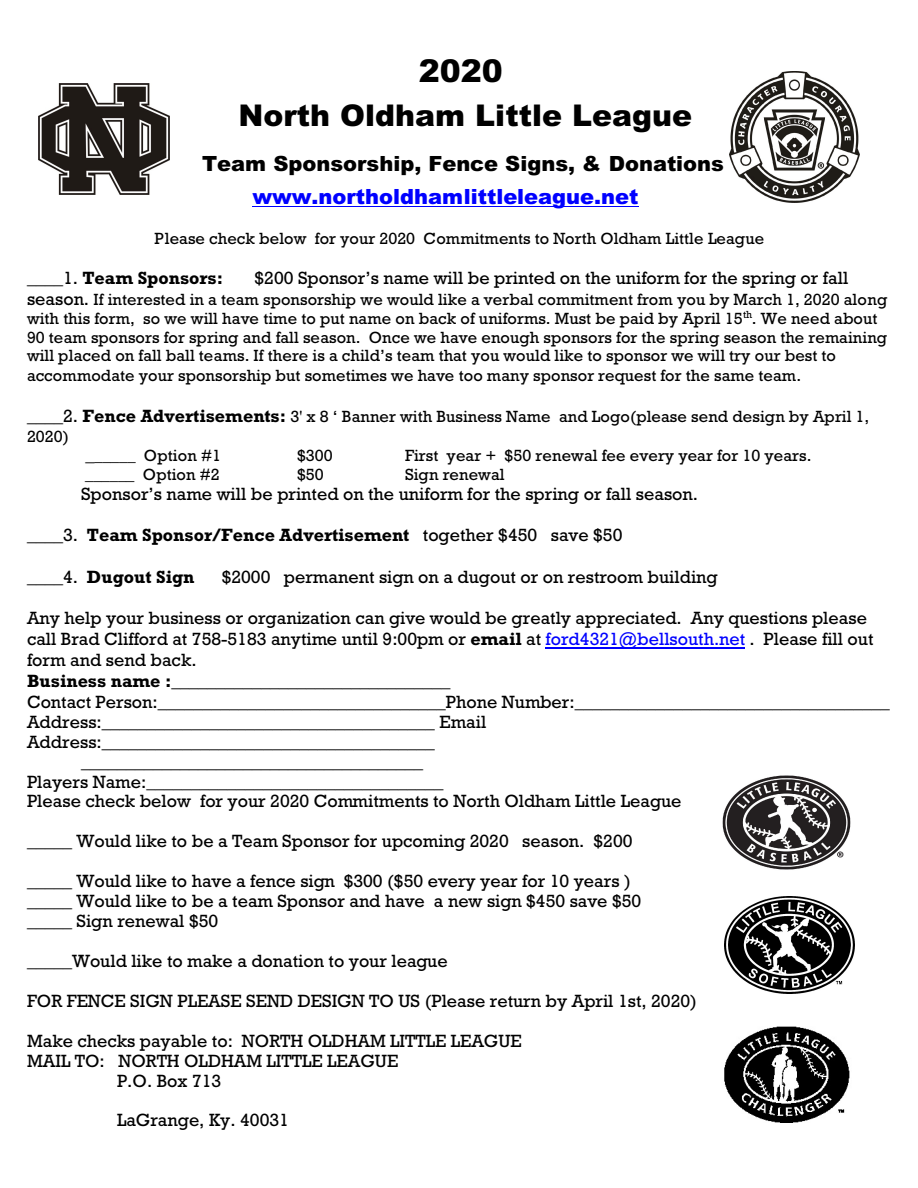
<style>
.page{position:relative;width:918px;height:1188px;background:#fff}
.page>*{position:absolute;margin:0;border:0;box-sizing:border-box;transform-origin:0 0}
.t1{font:900 31.5px "Arial";color:#000}
.t2{font:900 30px "Arial";color:#000}
.t3{font:900 21px "Arial";color:#000}
.t4{font:900 21px "Arial";color:#00f}
.t5{font:18px/20px "Rockwell";color:#000}
.t6{font:700 18px "Rockwell";color:#000}
.t7{font:16.5px/18.9px "Rockwell";color:#000}
.s1{font-weight:400}
.s2{font-size:18px}
.s3{font-weight:700;font-size:18px}
.s4{font-weight:700}
.s5{color:#00f}
</style>
<div class="page">
<hr style="left:252px;top:206px;width:387px;height:1px;background:#00f">
<hr style="left:546px;top:647px;width:199px;height:1px;background:#00f">
<img style="left:722px;top:775px;width:129px;height:95px">
<img style="left:725px;top:897px;width:130px;height:96px">
<img style="left:724px;top:1027px;width:126px;height:96px">
<img style="left:38px;top:84px;width:131px;height:110px">
<img style="left:729px;top:71px;width:131px;height:131px">
<h1 class="t1" style="left:419px;top:59px;width:86px">2020</h1>
<h2 class="t2" style="left:239px;top:105px;width:455px">North Oldham Little League</h2>
<p class="t3" style="left:202px;top:156px;width:523px">Team Sponsorship, Fence Signs, &amp; Donations</p>
<p class="t4" style="left:252px;top:189px;width:388px">www.northoldhamlittleleague.net</p>
<p class="t7" style="left:155px;top:230px;width:611px">Please check below for your 2020 Commitments to North Oldham Little League</p>
<p class="t6" style="left:27px;top:272px;width:198px"><span class="s1">____1.</span> Team Sponsors:</p>
<p class="t5" style="left:255px;top:270px;width:595px">$200 Sponsor’s name will be printed on the uniform for the spring or fall</p>
<p class="t7" style="left:27px;top:292px;width:862px"><span class="s2">season.</span> If interested in a team sponsorship we would like a verbal commitment from you by March 1, 2020 along with this form, so we will have time to put name on back of uniforms. Must be paid by April 15<sup>th</sup>. We need about 90 team sponsors for spring and fall season. Once we have enough sponsors for the spring season the remaining will placed on fall ball teams. If there is a child’s team that you would like to sponsor we will try our best to accommodate your sponsorship but sometimes we have too many sponsor request for the same team.</p>
<p class="t7" style="left:27px;top:408px;width:844px"><span class="s2">____2.</span> <span class="s3">Fence Advertisements:</span> 3' x 8 ‘ Banner with Business Name and Logo(please send design by April 1,</p>
<p class="t7" style="left:27px;top:428px;width:43px">2020)</p>
<p class="t7" style="left:86px;top:448px;width:137px"><span class="s2">_</span>_____ Option #1</p>
<p class="t7" style="left:297px;top:448px;width:37px">$300</p>
<p class="t7" style="left:405px;top:448px;width:408px">First year + $50 renewal fee every year for 10 years.</p>
<p class="t7" style="left:85px;top:467px;width:136px">______ Option #2</p>
<p class="t7" style="left:297px;top:467px;width:28px">$50</p>
<p class="t7" style="left:405px;top:467px;width:101px">Sign renewal</p>
<p class="t5" style="left:81px;top:486px;width:619px">Sponsor’s name will be printed on the uniform for the spring or fall season.</p>
<p class="t6" style="left:27px;top:528px;width:597px"><span class="s1">____3.</span> Team Sponsor/Fence Advertisement <span class="s1">together $450 save $50</span></p>
<p class="t6" style="left:27px;top:570px;width:169px"><span class="s1">____4.</span> Dugout Sign</p>
<p class="t5" style="left:222px;top:568px;width:498px">$2000 permanent sign on a dugout or on restroom building</p>
<p class="t5" style="left:27px;top:609px;width:842px">Any help your business or organization can give would be greatly appreciated. Any questions please</p>
<p class="t5" style="left:27px;top:630px;width:848px">call Brad Clifford at 758-5183 anytime until 9:00pm or <span class="s4">email</span> at <span class="s5">ford4321@bellsouth.net</span> . Please fill out</p>
<p class="t5" style="left:27px;top:651px;width:171px">form and send back.</p>
<p class="t5" style="left:27px;top:672px;width:425px"><span class="s4">Business name :</span>_______________________________</p>
<p class="t5" style="left:27px;top:693px;width:864px">Contact Person:________________________________Phone Number:___________________________________</p>
<p class="t5" style="left:27px;top:713px;width:461px">Address:_____________________________________ Email</p>
<p class="t5" style="left:27px;top:733px;width:409px">Address:_____________________________________</p>
<p class="t5" style="left:81px;top:753px;width:343px">______________________________________</p>
<p class="t5" style="left:27px;top:773px;width:418px">Players Name:_________________________________</p>
<p class="t5" style="left:27px;top:793px;width:656px">Please check below for your 2020 Commitments to North Oldham Little League</p>
<p class="t5" style="left:27px;top:833px;width:607px">_____ Would like to be a Team Sponsor for upcoming 2020 season. $200</p>
<p class="t5" style="left:27px;top:873px;width:616px">_____ Would like to have a fence sign $300 ($50 every year for 10 years ) _____ Would like to be a team Sponsor and have a new sign $450 save $50 _____ Sign renewal $50</p>
<p class="t5" style="left:27px;top:953px;width:422px">_____Would like to make a donation to your league</p>
<p class="t5" style="left:27px;top:993px;width:672px">FOR FENCE SIGN PLEASE SEND DESIGN TO US (Please return by April 1st, 2020)</p>
<p class="t5" style="left:27px;top:1033px;width:496px">Make checks payable to: NORTH OLDHAM LITTLE LEAGUE</p>
<p class="t5" style="left:27px;top:1053px;width:373px">MAIL TO: NORTH OLDHAM LITTLE LEAGUE</p>
<p class="t5" style="left:117px;top:1073px;width:106px">P.O. Box 713</p>
<p class="t5" style="left:117px;top:1112px;width:173px">LaGrange, Ky. 40031</p>
</div>
